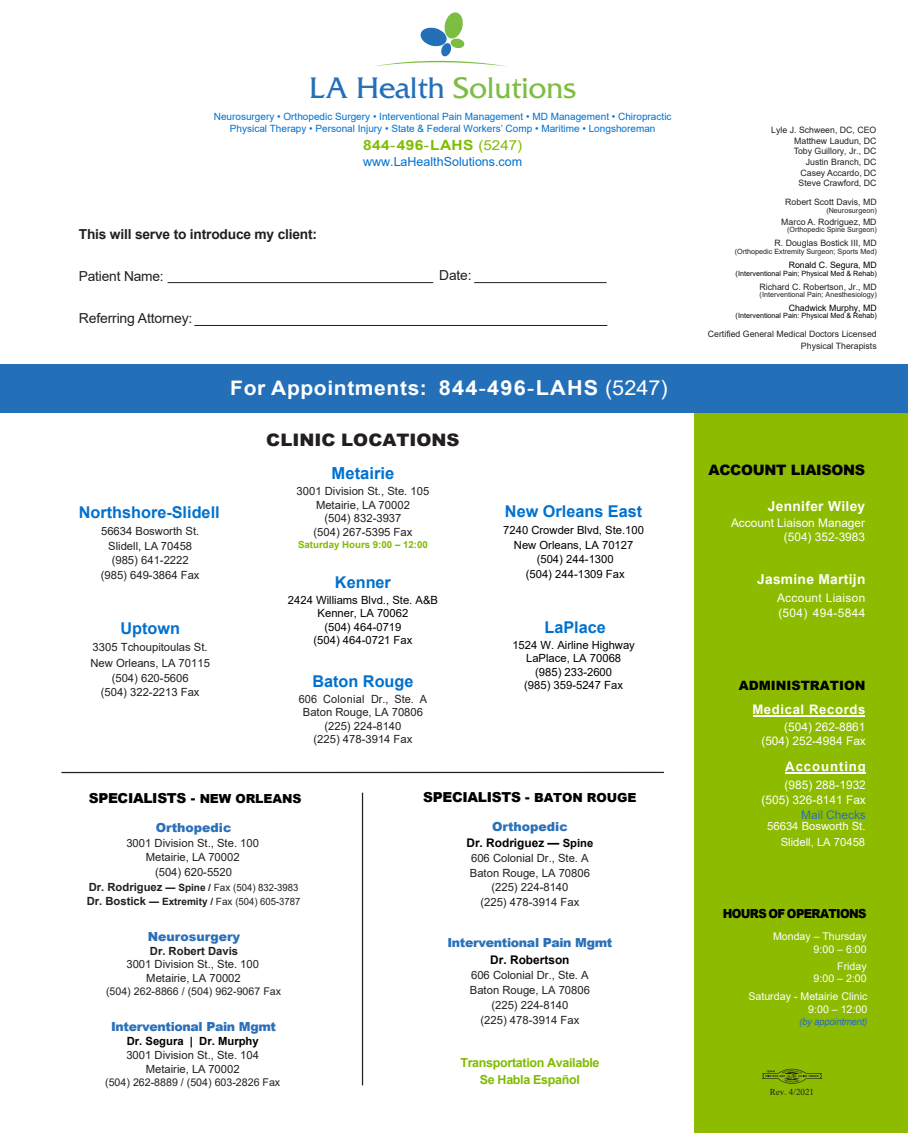
<style>
.page{position:relative;width:908px;height:1133px;background:#fff}
.page>*{position:absolute;margin:0;border:0;box-sizing:border-box;transform-origin:0 0}
.t1{font:31.25px "Friz Quadrata Std";color:#7dbd41}
.t2{font:700 20px "Arial";letter-spacing:.03em;color:#fff;scale:1.05 1}
.t3{font:900 17.25px "Arial";color:#231f20;scale:1.05 1}
.t4{font:700 16.5px "Arial";color:#0071ce}
.t5{font:700 16.25px "Arial";color:#0071ce}
.t6{font:900 14.38px "Arial";letter-spacing:-.02em;color:#000}
.t7{font:700 14px "Arial";letter-spacing:.03em;color:#80bc00;scale:1.1 1}
.t8{font:900 13.75px "Arial";letter-spacing:-.025em;color:#000}
.t9{font:13.75px "Arial";letter-spacing:-.015em;color:#231f20}
.t10{font:700 13.75px "Arial";letter-spacing:-.015em;color:#231f20}
.t11{font:700 13.75px "Arial";letter-spacing:.025em;color:#fff}
.t12{font:700 13.75px "Arial";letter-spacing:.025em;color:#fff}
.t13{font:700 13.12px "Arial";letter-spacing:.05em;color:#fff}
.t14{font:700 13.12px "Arial";letter-spacing:.07em;color:#fff}
.t15{font:900 12.75px "Arial";color:#000}
.t16{font:900 12.5px "Arial";letter-spacing:-.025em;color:#2b70b8}
.t17{font:700 12.5px/17.5px "Arial";letter-spacing:-.025em;color:#80bb00;text-align:center}
.t18{font:900 12.5px "Arial";color:#2b70b8}
.t19{font:12.5px "Arial";color:#0071ce}
.t20{font:900 12.5px "Arial";letter-spacing:-.055em;color:#000;scale:.93 1}
.t21{font:11.88px/14.6px "Arial";color:#fff;text-align:right}
.t22{font:700 11.88px "Arial";color:#000}
.t23{font:11.88px/14.9px "Arial";letter-spacing:.025em;color:#fff}
.t24{font:11.25px/14.8px "Arial";color:#231f20;text-align:center}
.t25{font:11.25px/13.5px "Arial";color:#000;text-align:center}
.t26{font:11.25px/14.5px "Arial";color:#231f20;text-align:center}
.t27{font:11.25px/15.9px "Arial";color:#fff;text-align:right}
.t28{font:700 11.25px "Arial";color:#000}
.t29{font:10.62px/12.8px "Arial";color:#fff;text-align:right}
.t30{font:10.62px "Arial";color:#231f20}
.t31{font:10px/12px "Arial";color:#0071ce;text-align:center}
.t32{font:10px/14.4px "Arial";color:#231f20}
.t33{font:700 9.75px "Arial";color:#80bb00}
.t34{font:italic 9.75px "Arial";letter-spacing:-.03em;color:#2b70b8}
.t35{font:9px "Times New Roman";color:#231f20}
.t36{font:8.75px/10.6px "Arial";color:#231f20;text-align:right}
.t37{font:8.75px "Arial";color:#000}
.t38{font:7.25px "Arial";color:#231f20}
.t39{font:7.25px "Arial";color:#000}
.s1{color:#2370b9}
.s2{font-weight:400}
.s3{font-weight:400;font-size:13.75px}
.s4{font-size:20.62px}
.s5{font-weight:400;font-size:20.62px}
.s6{font-size:12.5px}
.s7{font-weight:700;font-size:11.25px}
.s8{font-weight:700}
.s9{font-size:11.25px}
.s10{font-style:inherit}
.s11{color:#2b70b8}
</style>
<div class="page">
<div style="left:694px;top:407px;width:214px;height:725px;background:#8dbb00"></div>
<div style="left:0;top:364px;width:908px;height:49px;background:#2370b9"></div>
<hr style="left:907px;top:1099px;width:1px;height:33px;background:#fff">
<hr style="left:167px;top:282px;width:266px;height:1px;background:#231f20">
<hr style="left:194px;top:325px;width:413px;height:1px;background:#231f20">
<hr style="left:61px;top:771px;width:603px;height:2px;background:#231f20">
<hr style="left:362px;top:792px;width:1px;height:293px;background:#231f20">
<hr style="left:474px;top:282px;width:132px;height:1px;background:#231f20">
<svg style="left:761px;top:1068px;width:61px;height:16px"></svg>
<svg style="left:376px;top:12px;width:128px;height:54px"></svg>
<hr style="left:753px;top:715px;width:111px;height:1px;background:#fff">
<hr style="left:785px;top:772px;width:80px;height:2px;background:#fff">
<p class="t1" style="left:309px;top:71px;width:269px"><span class="s1">LA Health</span> Solutions</p>
<p class="t31" style="left:214px;top:111px;width:459px">Neurosurgery • Orthopedic Surgery • Interventional Pain Management • MD Management • Chiropractic<br>Physical Therapy • Personal Injury • State &amp; Federal Workers’ Comp • Maritime • Longshoreman</p>
<p class="t7" style="left:363px;top:135px;width:146px">844<span class="s2">-</span>496<span class="s2">-</span>LAHS <span class="s3">(5247)</span></p>
<p class="t19" style="left:363px;top:153px;width:161px">www.LaHealthSolutions.com</p>
<p class="t10" style="left:79px;top:225px;width:240px">This will serve to introduce my client:</p>
<p class="t9" style="left:79px;top:267px;width:86px">Patient Name:</p>
<p class="t9" style="left:79px;top:309px;width:115px">Referring Attorney:</p>
<p class="t9" style="left:439px;top:266px;width:34px">Date:</p>
<p class="t2" style="left:230px;top:373px;width:418px">For Appointments: <span class="s4">844</span><span class="s5">-</span><span class="s4">496</span><span class="s5">-</span><span class="s4">LAHS</span> <span class="s5">(5247)</span></p>
<h3 class="t5" style="left:79px;top:501px;width:142px">Northshore-Slidell</h3>
<p class="t24" style="left:101px;top:523px;width:100px">56634 Bosworth St.<br>Slidell, LA 70458 (985) 641-2222 (985) 649-3864 Fax</p>
<h3 class="t5" style="left:120px;top:617px;width:61px">Uptown</h3>
<p class="t24" style="left:90px;top:639px;width:121px;line-height:16px;text-align:left">3305 Tchoupitoulas St.<br>New Orleans, LA 70115</p>
<p class="t24" style="left:101px;top:670px;width:100px">(504) 620-5606 (504) 322-2213 Fax</p>
<h3 class="t3" style="left:266px;top:428px;width:185px">CLINIC LOCATIONS</h3>
<h3 class="t4" style="left:331px;top:461px;width:64px">Metairie</h3>
<p class="t24" style="left:296px;top:484px;width:134px;line-height:13.5px">3001 Division St., Ste. 105<br>Metairie, LA 70002<br>(504) 832-3937<br>(504) 267-5395 Fax</p>
<p class="t33" style="left:298px;top:538px;width:131px">Saturday Hours 9:00 – 12:00</p>
<h3 class="t5" style="left:335px;top:570px;width:57px">Kenner</h3>
<p class="t25" style="left:288px;top:593px;width:152px">2424 Williams Blvd., Ste. A&amp;B<br>Kenner, LA 70062<br>(504) 464-0719<br>(504) 464-0721 Fax</p>
<h3 class="t5" style="left:312px;top:669px;width:103px">Baton Rouge</h3>
<p class="t24" style="left:299px;top:692px;width:130px;line-height:13.5px">606 Colonial Dr., Ste. A<br>Baton Rouge, LA 70806 (225) 224-8140<br>(225) 478-3914 Fax</p>
<h3 class="t5" style="left:505px;top:500px;width:139px">New Orleans East</h3>
<p class="t25" style="left:503px;top:522px;width:142px;line-height:14.8px">7240 Crowder Blvd, Ste.100<br>New Orleans, LA 70127 (504) 244-1300<br>(504) 244-1309 Fax</p>
<h3 class="t5" style="left:544px;top:616px;width:63px">LaPlace</h3>
<p class="t25" style="left:512px;top:638px;width:124px">1524 W. Airline Highway<br>LaPlace, LA 70068 (985) 233-2600<br>(985) 359-5247 Fax</p>
<p class="t8" style="left:89px;top:788px;width:214px">SPECIALISTS - <span class="s6">NEW ORLEANS</span></p>
<p class="t18" style="left:156px;top:818px;width:77px">Orthopedic</p>
<p class="t26" style="left:126px;top:835px;width:134px">3001 Division St., Ste. 100<br>Metairie, LA 70002<br>(504) 620-5520</p>
<p class="t32" style="left:87px;top:880px;width:215px"><span class="s7">Dr. Rodriguez</span> <span class="s8">— Spine /</span> Fax (504) 832-3983<br><span class="s7">Dr. Bostick</span> <span class="s8">— Extremity /</span> Fax (504) 605-3787</p>
<p class="t18" style="left:148px;top:927px;width:94px">Neurosurgery</p>
<p class="t26" style="left:126px;top:944px;width:134px;line-height:13.5px"><span class="s8">Dr.</span> <span class="s8">Robert</span> <span class="s8">Davis<br></span>3001 Division St., Ste. 100<br>Metairie, LA 70002</p>
<p class="t30" style="left:106px;top:983px;width:177px">(504) 262-8866 / (504) 962-9067 Fax</p>
<p class="t16" style="left:111px;top:1017px;width:167px">Interventional Pain Mgmt</p>
<p class="t28" style="left:127px;top:1033px;width:133px">Dr. Segura | Dr. Murphy</p>
<p class="t26" style="left:126px;top:1048px;width:134px;line-height:13.9px">3001 Division St., Ste. 104<br>Metairie, LA 70002</p>
<p class="t30" style="left:105px;top:1075px;width:176px">(504) 262-8889 / (504) 603-2826 Fax</p>
<p class="t8" style="left:423px;top:787px;width:215px">SPECIALISTS - <span class="s6">BATON ROUGE</span></p>
<p class="t18" style="left:492px;top:817px;width:77px">Orthopedic</p>
<p class="t22" style="left:466px;top:834px;width:128px">Dr. Rodriguez — <span class="s9">Spine</span></p>
<p class="t24" style="left:470px;top:850px;width:122px">606 Colonial Dr., Ste. A<br>Baton Rouge, LA 70806 (225) 224-8140<br>(225) 478-3914 Fax</p>
<p class="t16" style="left:447px;top:933px;width:167px">Interventional Pain Mgmt</p>
<p class="t22" style="left:490px;top:951px;width:81px">Dr. Robertson</p>
<p class="t24" style="left:470px;top:968px;width:122px">606 Colonial Dr., Ste. A<br>Baton Rouge, LA 70806 (225) 224-8140<br>(225) 478-3914 Fax</p>
<p class="t17" style="left:460px;top:1053px;width:140px">Transportation Available<br>Se Habla Español</p>
<p class="t36" style="left:771px;top:125px;width:107px">Lyle J. Schween, DC, CEO<br>Matthew Laudun, DC<br>Toby Guillory, Jr., DC<br>Justin Branch, DC<br>Casey Accardo, DC<br>Steve Crawford, DC</p>
<p class="t36" style="left:781px;top:216px;width:97px">Marco A. Rodriguez, MD</p>
<p class="t38" style="left:787px;top:225px;width:91px">(Orthopedic Spine Surgeon)</p>
<p class="t36" style="left:774px;top:238px;width:104px">R. Douglas Bostick III, MD</p>
<p class="t38" style="left:734px;top:246px;width:143px">(Orthopedic Extremity Surgeon; Sports Med)</p>
<p class="t36" style="left:759px;top:281px;width:119px">Richard C. Robertson, Jr., MD</p>
<p class="t38" style="left:759px;top:289px;width:119px">(Interventional Pain; Anesthesiology)</p>
<p class="t36" style="left:785px;top:196px;width:93px">Robert Scott Davis, MD</p>
<p class="t38" style="left:826px;top:205px;width:52px">(Neurosurgeon)</p>
<p class="t37" style="left:788px;top:259px;width:90px">Ronald C. Segura, MD</p>
<p class="t39" style="left:735px;top:268px;width:143px">(Interventional Pain; Physical Med &amp; Rehab)</p>
<p class="t37" style="left:788px;top:302px;width:89px">Chadwick Murphy, MD</p>
<p class="t39" style="left:735px;top:311px;width:143px">(Interventional Pain: Physical Med &amp; Rehab)</p>
<p class="t36" style="left:707px;top:327px;width:170px;line-height:12.5px">Certified General Medical Doctors Licensed<br>Physical Therapists</p>
<p class="t6" style="left:708px;top:459px;width:158px">ACCOUNT LIAISONS</p>
<p class="t12" style="left:768px;top:496px;width:99px">Jennifer Wiley</p>
<p class="t21" style="left:731px;top:515px;width:135px">Account Liaison Manager</p>
<p class="t21" style="left:783px;top:529px;width:83px">(504) 352-3983</p>
<p class="t11" style="left:757px;top:570px;width:110px">Jasmine Martijn</p>
<p class="t23" style="left:777px;top:590px;width:90px">Account Liaison (504) 494-5844</p>
<p class="t15" style="left:738px;top:676px;width:128px">ADMINISTRATION</p>
<p class="t13" style="left:752px;top:699px;width:115px">Medical Records</p>
<p class="t21" style="left:761px;top:719px;width:106px">(504) 262-8861 <span class="s10">(504)</span> 252-4984 Fax</p>
<p class="t14" style="left:785px;top:757px;width:82px">Accounting</p>
<p class="t21" style="left:761px;top:777px;width:106px"><span class="s10">(985)</span> 288-1932 <span class="s10">(505)</span> 326-8141 Fax<br><span class="s11">Mail Checks</span></p>
<p class="t27" style="left:767px;top:818px;width:100px">56634 Bosworth St.<br>Slidell, LA 70458</p>
<p class="t20" style="left:722px;top:904px;width:156px">HOURS OF OPERATIONS</p>
<p class="t29" style="left:773px;top:929px;width:95px">Monday – Thursday<br>9:00 – 6:00</p>
<p class="t29" style="left:813px;top:960px;width:55px;line-height:11.9px">Friday<br>9:00 – 2:00</p>
<p class="t29" style="left:748px;top:990px;width:120px">Saturday - Metairie Clinic<br>9:00 – 12:00</p>
<p class="t34" style="left:799px;top:1015px;width:69px">(by appointment)</p>
<p class="t35" style="left:769px;top:1085px;width:46px">Rev. 4/2021</p>
</div>
